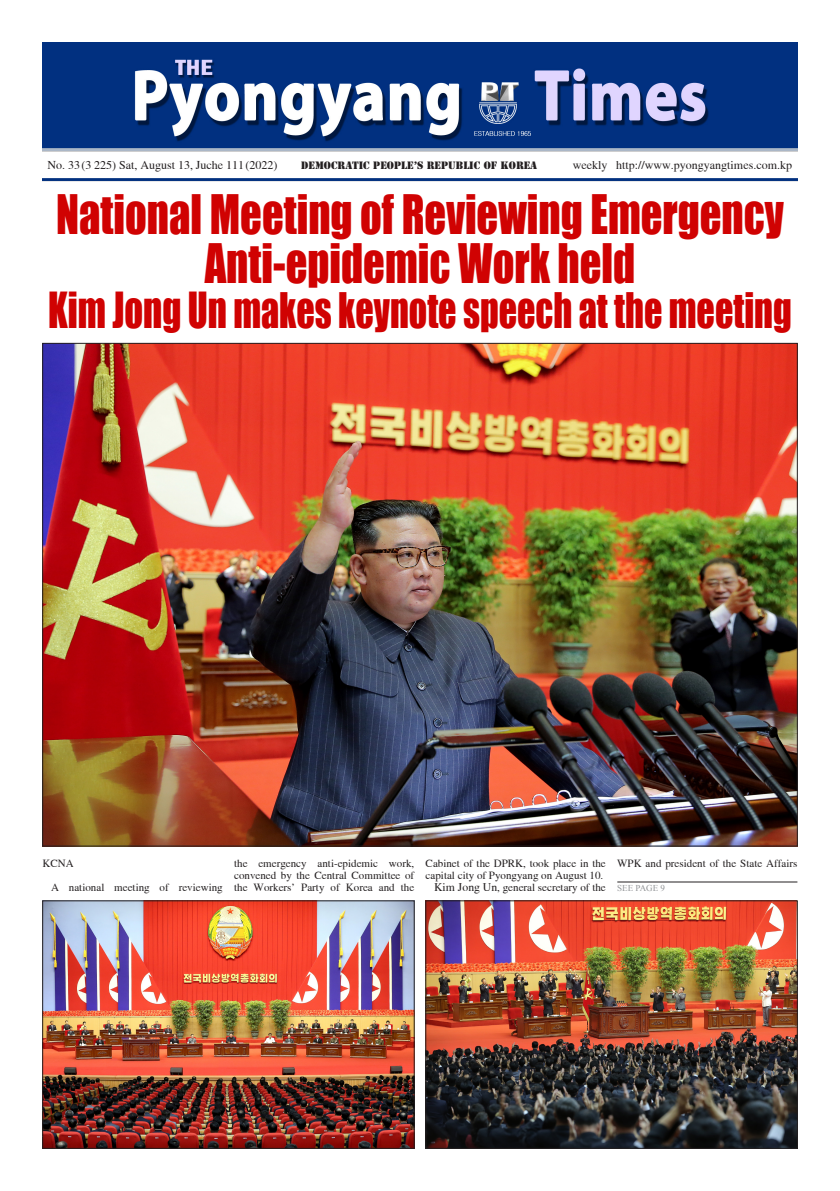
<style>
.page{position:relative;width:840px;height:1191px;background:#fff}
.page>*{position:absolute;margin:0;border:0;box-sizing:border-box;transform-origin:0 0}
.t1{font:50px/48.9px "Impact";color:#d00202;text-align:center;scale:.85 1}
.t2{font:45px "Impact";color:#d00202;scale:.8 1}
.t3{font:12px "Mhtimes";color:#231f20}
.t4{font:11px/12px "Mhtimes";color:#231f20;text-align:justify}
.t5{font:10px "Stencil Std";color:#231f20}
.t6{font:9px "Times New Roman";color:#939598}
.s1{font-size:45.7px}
.s2{font-size:11.7px}
</style>
<div class="page">
<img style="left:43px;top:43px;width:754px;height:139px">
<img style="left:45px;top:345px;width:750px;height:499px">
<img style="left:45px;top:902px;width:367px;height:244px">
<div style="left:43px;top:900px;width:371px;height:248px;border:1px solid #231f20"></div>
<img style="left:427px;top:902px;width:368px;height:244px">
<div style="left:425px;top:900px;width:372px;height:248px;border:1px solid #231f20"></div>
<hr style="left:617px;top:881px;width:180px;height:1px;background:#231f20">
<p class="t3" style="left:48px;top:158px;width:231px">No. 33(3 225) Sat, August 13, Juche 111(2022)</p>
<p class="t3" style="left:572px;top:158px;width:220px">weekly http://www.pyongyangtimes.com.kp</p>
<p class="t5" style="left:301px;top:158px;width:237px">DEMOCRATIC PEOPLE’S REPUBLIC OF KOREA</p>
<p class="t1" style="left:56px;top:188px;width:857px">National Meeting of Reviewing Emergency<br>Anti-epidemic Work held</p>
<p class="t2" style="left:48px;top:275px;width:930px"><span class="s1">Kim Jong Un</span> makes keynote speech at the meeting</p>
<p class="t4" style="left:43px;top:857px;width:33px">KCNA</p>
<p class="t4" style="left:51px;top:881px;width:173px">A national meeting of reviewing</p>
<p class="t4" style="left:234px;top:857px;width:182px">the emergency anti-epidemic work, convened by the Central Committee of the Workers’ Party of Korea and the</p>
<p class="t4" style="left:425px;top:857px;width:182px">Cabinet of the DPRK, took place in the capital city of Pyongyang on August 10.</p>
<p class="t4" style="left:434px;top:881px;width:173px"><span class="s2">Kim Jong Un</span>, general secretary of the</p>
<p class="t4" style="left:617px;top:857px;width:181px">WPK and president of the State Affairs</p>
<p class="t6" style="left:617px;top:882px;width:49px">SEE PAGE 9</p>
</div>
